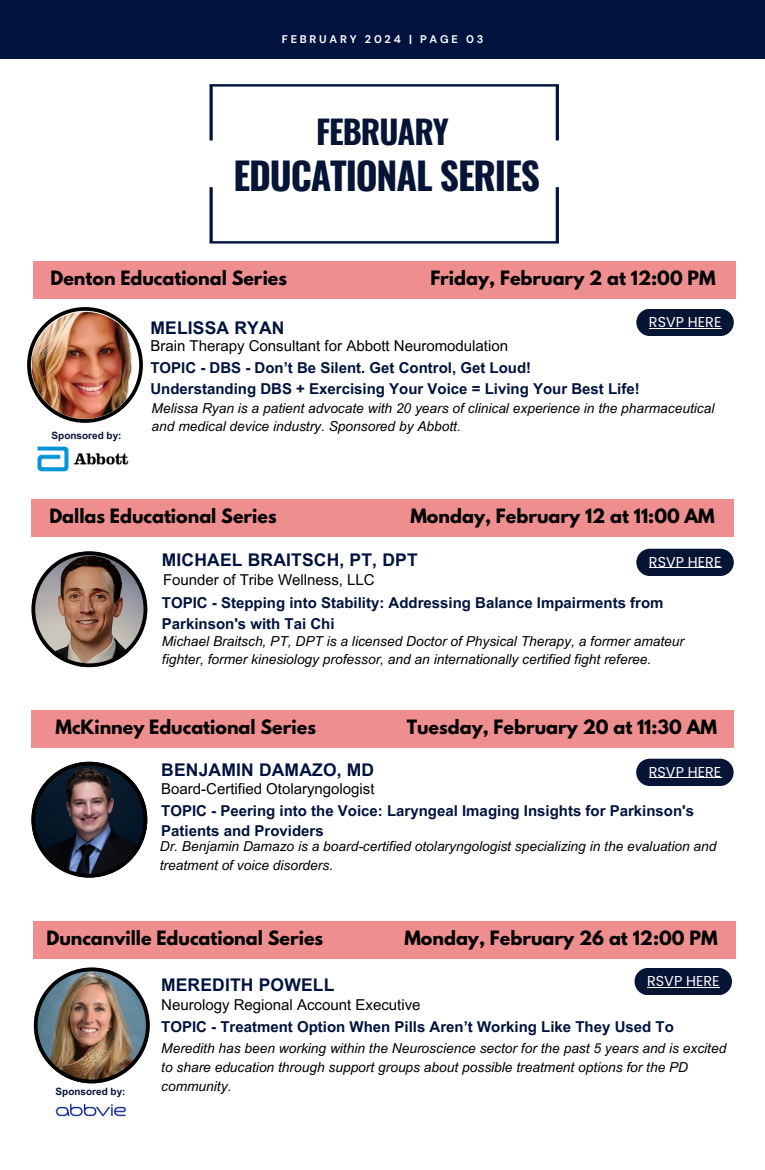
<style>
.page{position:relative;width:765px;height:1170px;background:#fff}
.page>*{position:absolute;margin:0;border:0;box-sizing:border-box;transform-origin:0 0}
.t1{font:700 37.5px "Oswald";letter-spacing:-.03em;color:#061436}
.t2{font:700 32.5px "Oswald";letter-spacing:-.03em;color:#061436}
.t3{font:700 17.5px "League Spartan";color:#000}
.t4{font:700 17.5px "Arial MT Pro";letter-spacing:.01em;color:#00133e}
.t5{font:700 15px/20.6px "Arial MT Pro";color:#00133e}
.t6{font:15px "Arial MT Pro";color:#000}
.t7{font:14.38px "Poppins";color:#fffbff}
.t8{font:italic 13.75px/18.8px "Arial MT Pro";color:#000}
.t9{font:700 11.12px "DM Sans";letter-spacing:.25em;color:#fff}
.t10{font:700 10px "Arial MT Pro";color:#061436}
</style>
<div class="page">
<div style="left:33px;top:261px;width:703px;height:38px;background:#ef8e8e"></div>
<img style="left:27px;top:307px;width:116px;height:116px">
<img style="left:37px;top:446px;width:91px;height:26px">
<div style="left:636px;top:309px;width:98px;height:26px;background:#061436;border-radius:14px"></div>
<hr style="left:649px;top:328px;width:72px;height:1px;background:#fffbff">
<div style="left:31px;top:710px;width:703px;height:38px;background:#ef8e8e"></div>
<svg style="left:31px;top:762px;width:116px;height:116px"></svg>
<div style="left:636px;top:759px;width:98px;height:27px;background:#061436;border-radius:14px"></div>
<hr style="left:649px;top:777px;width:72px;height:1px;background:#fffbff">
<div style="left:33px;top:921px;width:703px;height:37px;background:#ef8e8e"></div>
<img style="left:55px;top:1103px;width:72px;height:14px">
<img style="left:34px;top:968px;width:116px;height:115px">
<div style="left:635px;top:968px;width:97px;height:27px;background:#061436;border-radius:14px"></div>
<hr style="left:647px;top:987px;width:73px;height:1px;background:#fffbff">
<div style="left:31px;top:500px;width:703px;height:37px;background:#ef8e8e"></div>
<svg style="left:31px;top:551px;width:116px;height:116px"></svg>
<div style="left:636px;top:549px;width:98px;height:27px;background:#061436;border-radius:14px"></div>
<hr style="left:649px;top:568px;width:72px;height:1px;background:#fffbff">
<div style="left:0;top:0;width:765px;height:59px;background:#00133e"></div>
<svg style="left:210px;top:84px;width:349px;height:57px"></svg>
<svg style="left:210px;top:187px;width:349px;height:57px"></svg>
<h6 class="t9" style="left:282px;top:32px;width:203px">FEBRUARY 2024 | PAGE 03</h6>
<h4 class="t2" style="left:316px;top:106px;width:134px">FEBRUARY</h4>
<p class="t1" style="left:233px;top:146px;width:308px">EDUCATIONAL SERIES</p>
<h1 class="t3" style="left:51px;top:269px;width:238px">Denton Educational Series</h1>
<h1 class="t3" style="left:430px;top:269px;width:287px">Friday, February 2 at 12:00 PM</h1>
<p class="t10" style="left:52px;top:431px;width:72px">Sponsored by:</p>
<p class="t4" style="left:150px;top:322px;width:136px">MELISSA RYAN</p>
<h2 class="t6" style="left:150px;top:340px;width:359px">Brain Therapy Consultant for Abbott Neuromodulation</h2>
<p class="t5" style="left:150px;top:359px;width:491px">TOPIC - DBS - Don’t Be Silent. Get Control, Get Loud!<br>Understanding DBS + Exercising Your Voice = Living Your Best Life!</p>
<p class="t7" style="left:649px;top:312px;width:74px">RSVP HERE</p>
<h4 class="t8" style="left:152px;top:400px;width:564px">Melissa Ryan is a patient advocate with 20 years of clinical experience in the pharmaceutical and medical device industry. Sponsored by Abbott.</h4>
<p class="t3" style="left:49px;top:508px;width:229px">Dallas Educational Series</p>
<p class="t3" style="left:410px;top:508px;width:306px">Monday, February 12 at 11:00 AM</p>
<h4 class="t4" style="left:162px;top:554px;width:257px">MICHAEL BRAITSCH, PT, DPT</h4>
<h3 class="t6" style="left:163px;top:574px;width:213px">Founder of Tribe Wellness, LLC</h3>
<p class="t5" style="left:162px;top:594px;width:503px">TOPIC - Stepping into Stability: Addressing Balance Impairments from<br>Parkinson's with Tai Chi</p>
<p class="t8" style="left:162px;top:633px;width:524px">Michael Braitsch, PT, DPT is a licensed Doctor of Physical Therapy, a former amateur fighter, former kinesiology professor, and an internationally certified fight referee.</p>
<h5 class="t7" style="left:649px;top:551px;width:74px">RSVP HERE</h5>
<p class="t3" style="left:56px;top:718px;width:262px">McKinney Educational Series</p>
<p class="t3" style="left:407px;top:718px;width:312px">Tuesday, February 20 at 11:30 AM</p>
<h6 class="t4" style="left:161px;top:763px;width:215px">BENJAMIN DAMAZO, MD</h6>
<p class="t6" style="left:161px;top:783px;width:215px">Board-Certified Otolaryngologist</p>
<p class="t7" style="left:649px;top:761px;width:74px">RSVP HERE</p>
<p class="t5" style="left:161px;top:802px;width:534px">TOPIC - Peering into the Voice: Laryngeal Imaging Insights for Parkinson's<br>Patients and Providers</p>
<h3 class="t8" style="left:160px;top:838px;width:558px">Dr. Benjamin Damazo is a board-certified otolaryngologist specializing in the evaluation and treatment of voice disorders.</h3>
<h5 class="t3" style="left:46px;top:929px;width:278px">Duncanville Educational Series</h5>
<h5 class="t3" style="left:404px;top:929px;width:315px">Monday, February 26 at 12:00 PM</h5>
<h4 class="t4" style="left:161px;top:979px;width:175px">MEREDITH POWELL</h4>
<h6 class="t7" style="left:647px;top:971px;width:74px">RSVP HERE</h6>
<h3 class="t10" style="left:56px;top:1088px;width:72px">Sponsored by:</h3>
<p class="t6" style="left:161px;top:999px;width:261px">Neurology Regional Account Executive</p>
<p class="t5" style="left:161px;top:1019px;width:514px">TOPIC - Treatment Option When Pills Aren’t Working Like They Used To</p>
<h5 class="t8" style="left:161px;top:1041px;width:567px">Meredith has been working within the Neuroscience sector for the past 5 years and is excited to share education through support groups about possible treatment options for the PD community.</h5>
</div>
